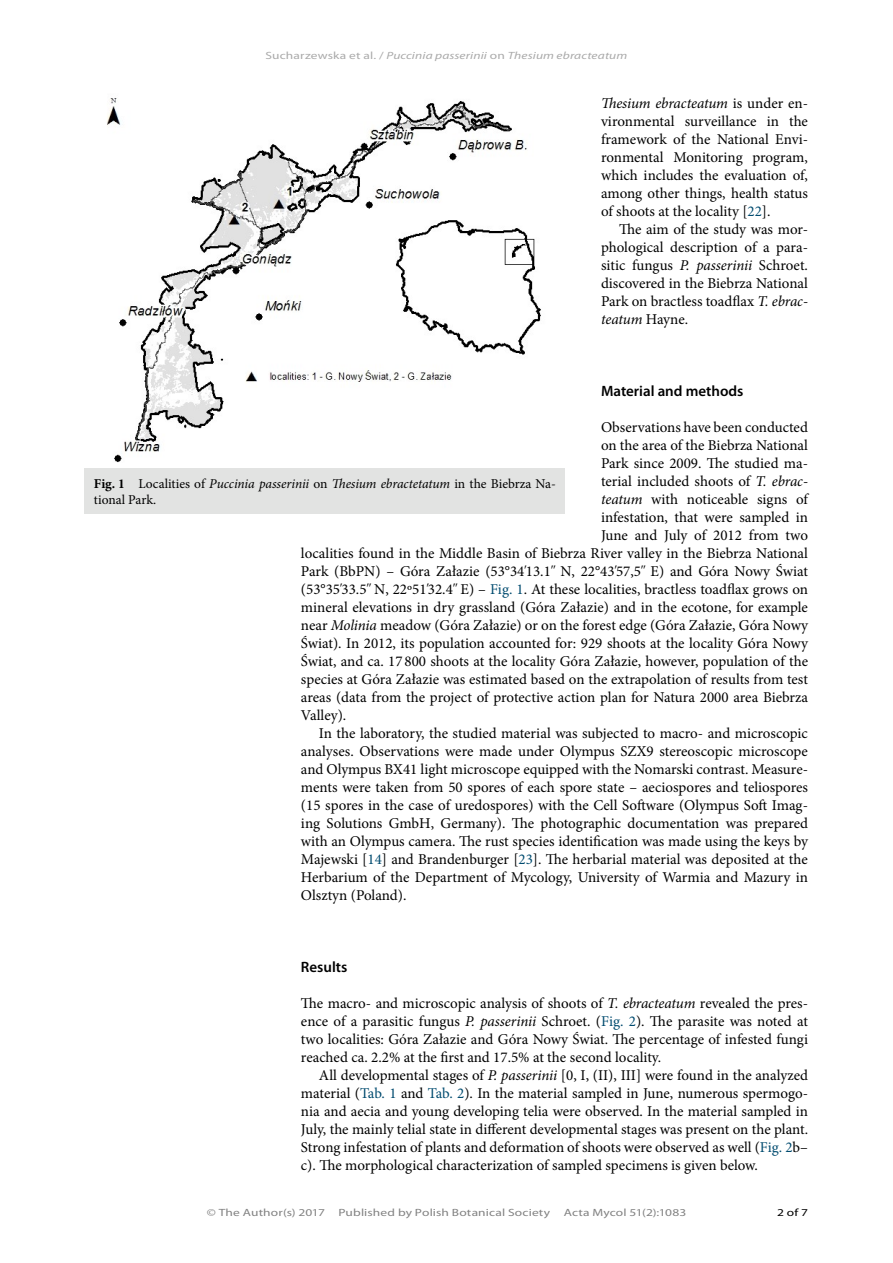
<style>
.page{position:relative;width:893px;height:1263px;background:#fff}
.page>*{position:absolute;margin:0;border:0;box-sizing:border-box;transform-origin:0 0}
.Body_text___first_li{font:15px/18px "Minion Pro";color:#000;text-align:justify}
.Body_text{font:15px/18px "Minion Pro";color:#000;text-align:justify}
.t1{font:600 15px "Myriad Pro";color:#000}
.t2{font:13.5px/16.2px "Minion Pro";letter-spacing:-.005em;color:#000}
.t3{font:10.5px "Myriad Pro";letter-spacing:.01em;color:#828282;scale:1.28 1}
.t4{font:italic 10.5px "Myriad Pro";letter-spacing:.01em;color:#aaa;scale:1.28 1}
.Number{font:10.5px "Myriad Pro";color:#000;scale:1.28 1}
.s1{font-style:normal}
.s2{font-style:italic}
.s3{color:#004b6f}
.s4{font-weight:700}
</style>
<div class="page">
<img style="left:107px;top:98px;width:434px;height:365px">
<div style="left:85px;top:468px;width:480px;height:45px;background:#e2e3e2"></div>
<p class="t4" style="left:266px;top:49px;width:284px"><span class="s1">Sucharzewska et al. /</span> Puccinia passerinii <span class="s1">on</span> Thesium ebracteatum</p>
<p class="Body_text___first_li" style="left:601px;top:94px;width:208px"><span class="s2">Thesium ebracteatum</span> is under en&shy;vironmental surveillance in the framework of the National Envi&shy;ronmental Monitoring program, which includes the evaluation of, among other things, health status of shoots at the locality [<span class="s3">22</span>].</p>
<p class="Body_text___first_li" style="left:601px;top:220px;width:209px;text-indent:18px">The aim of the study was mor&shy;phological description of a para&shy;sitic fungus <span class="s2">P. passerinii</span> Schroet. discovered in the Biebrza National Park on bractless toadflax <span class="s2">T. ebrac&shy;teatum</span> Hayne.</p>
<p class="t1" style="left:601px;top:381px;width:144px">Material and methods</p>
<p class="Body_text" style="left:601px;top:418px;width:208px">Observations have been conducted</p>
<p class="Body_text" style="left:601px;top:436px;width:208px">on the area of the Biebrza National</p>
<p class="Body_text" style="left:601px;top:454px;width:208px">Park since 2009. The studied ma-</p>
<p class="Body_text" style="left:601px;top:472px;width:209px">terial included shoots of <span class="s2">T. ebrac-</span></p>
<p class="Body_text" style="left:601px;top:490px;width:209px"><span class="s2">teatum</span> with noticeable signs of</p>
<p class="Body_text" style="left:601px;top:508px;width:209px">infestation, that were sampled in</p>
<p class="Body_text" style="left:601px;top:526px;width:208px">June and July of 2012 from two</p>
<p class="Body_text" style="left:301px;top:544px;width:509px">localities found in the Middle Basin of Biebrza River valley in the Biebrza National</p>
<p class="Body_text" style="left:301px;top:562px;width:509px">Park (BbPN) – Góra Załazie (53°34<span class="s2">'</span>13.1<span class="s2">"</span> N, 22°43<span class="s2">'</span>57,5<span class="s2">"</span> E) and Góra Nowy Świat</p>
<p class="Body_text" style="left:301px;top:580px;width:509px">(53°35<span class="s2">'</span>33.5<span class="s2">"</span> N, 22º51<span class="s2">'</span>32.4<span class="s2">"</span> E) – <span class="s3">Fig. 1</span>. At these localities, bractless toadflax grows on</p>
<p class="Body_text" style="left:301px;top:598px;width:508px">mineral elevations in dry grassland (Góra Załazie) and in the ecotone, for example</p>
<p class="Body_text" style="left:301px;top:616px;width:509px">near <span class="s2">Molinia</span> meadow (Góra Załazie) or on the forest edge (Góra Załazie, Góra Nowy</p>
<p class="Body_text" style="left:301px;top:634px;width:508px">Świat). In 2012, its population accounted for: 929 shoots at the locality Góra Nowy</p>
<p class="Body_text" style="left:301px;top:652px;width:509px">Świat, and ca. 17 800 shoots at the locality Góra Załazie, however, population of the</p>
<p class="Body_text" style="left:301px;top:670px;width:508px">species at Góra Załazie was estimated based on the extrapolation of results from test</p>
<p class="Body_text" style="left:301px;top:688px;width:509px">areas (data from the project of protective action plan for Natura 2000 area Biebrza</p>
<p class="Body_text" style="left:301px;top:706px;width:47px">Valley).</p>
<p class="Body_text___first_li" style="left:301px;top:724px;width:509px;text-indent:18px">In the laboratory, the studied material was subjected to macro- and microscopic analyses. Observations were made under Olympus SZX9 stereoscopic microscope and Olympus BX41 light microscope equipped with the Nomarski contrast. Measure&shy;ments were taken from 50 spores of each spore state – aeciospores and teliospores (15 spores in the case of uredospores) with the Cell Software (Olympus Soft Imag&shy;ing Solutions GmbH, Germany). The photographic documentation was prepared with an Olympus camera. The rust species identification was made using the keys by Majewski [<span class="s3">14</span>] and Brandenburger [<span class="s3">23</span>]. The herbarial material was deposited at the Herbarium of the Department of Mycology, University of Warmia and Mazury in Olsztyn (Poland).</p>
<p class="t2" style="left:94px;top:475px;width:463px"><span class="s4">Fig. 1</span> Localities of <span class="s2">Puccinia passerinii</span> on <span class="s2">Thesium ebractetatum</span> in the Biebrza Na&shy;tional Park.</p>
<p class="t1" style="left:301px;top:957px;width:48px">Results</p>
<p class="Body_text" style="left:301px;top:994px;width:509px">The macro- and microscopic analysis of shoots of <span class="s2">T. ebracteatum</span> revealed the pres&shy;ence of a parasitic fungus <span class="s2">P. passerinii</span> Schroet. (<span class="s3">Fig. 2</span>). The parasite was noted at two localities: Góra Załazie and Góra Nowy Świat. The percentage of infested fungi reached ca. 2.2% at the first and 17.5% at the second locality.</p>
<p class="Body_text___first_li" style="left:301px;top:1066px;width:509px;text-indent:18px">All developmental stages of <span class="s2">P. passerinii</span> [0, I, (II), III] were found in the analyzed material (<span class="s3">Tab. 1</span> and <span class="s3">Tab. 2</span>). In the material sampled in June, numerous spermogo&shy;nia and aecia and young developing telia were observed. In the material sampled in July, the mainly telial state in different developmental stages was present on the plant.<br>Strong infestation of plants and deformation of shoots were observed as well (<span class="s3">Fig. 2</span>b– c). The morphological characterization of sampled specimens is given below.</p>
<p class="t3" style="left:207px;top:1205px;width:94px">© The Author(s) 2017</p>
<p class="t3" style="left:338px;top:1205px;width:167px">Published by Polish Botanical Society</p>
<p class="t3" style="left:564px;top:1205px;width:97px">Acta Mycol 51(2):1083</p>
<p class="Number" style="left:777px;top:1205px;width:26px">2 of 7</p>
</div>
